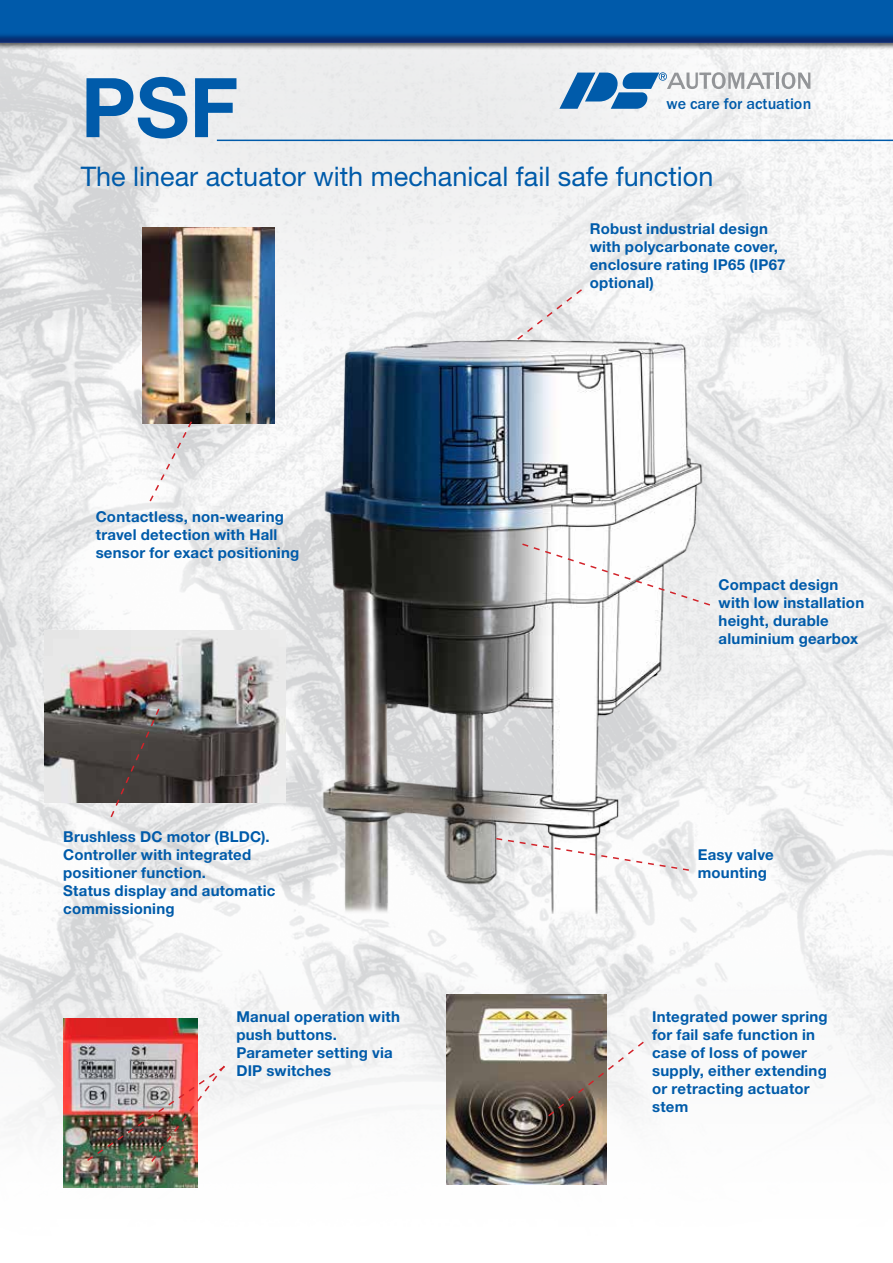
<style>
.page{position:relative;width:893px;height:1263px;background:#fff}
.page>*{position:absolute;margin:0;border:0;box-sizing:border-box;transform-origin:0 0}
.t1{font:700 82.5px "Helvetica Neue LT Pro";color:#005baa}
.t2{font:27px "Helvetica Neue LT Pro";color:#005baa}
.t3{font:500 16.05px "Franklin Gothic";color:#005baa}
.t4{font:700 15px/18px "Helvetica Neue LT Pro";letter-spacing:.015em;color:#005baa}
</style>
<div class="page">
<img style="left:0;top:50px;width:893px;height:1138px">
<div style="left:0;top:0;width:893px;height:50px;background:#000;opacity:.6"></div>
<img style="left:0;top:0;width:893px;height:43px">
<svg style="left:559px;top:72px;width:215px;height:37px"></svg>
<hr style="left:776px;top:73px;width:3px;height:16px;background:#939598">
<svg style="left:782px;top:72px;width:28px;height:17px"></svg>
<hr style="left:217px;top:140px;width:676px;height:1px;background:#005baa">
<img style="left:320px;top:273px;width:388px;height:641px">
<img style="left:45px;top:630px;width:240px;height:172px">
<svg style="left:109px;top:707px;width:52px;height:112px;background:#615b59"></svg>
<img style="left:142px;top:227px;width:132px;height:197px">
<svg style="left:495px;top:837px;width:195px;height:35px"></svg>
<svg style="left:521px;top:542px;width:191px;height:65px"></svg>
<svg style="left:148px;top:420px;width:45px;height:83px"></svg>
<svg style="left:516px;top:288px;width:68px;height:53px"></svg>
<img style="left:64px;top:1018px;width:134px;height:170px">
<img style="left:447px;top:995px;width:159px;height:190px">
<svg style="left:547px;top:1040px;width:98px;height:78px"></svg>
<img style="left:85px;top:1064px;width:142px;height:99px">
<h1 class="t1" style="left:81px;top:56px;width:159px">PSF</h1>
<h2 class="t2" style="left:81px;top:159px;width:634px">The linear actuator with mechanical fail safe function</h2>
<p class="t3" style="left:667px;top:93px;width:146px">we care for actuation</p>
<p class="t4" style="left:96px;top:507px;width:205px">Contactless, non-wearing travel detection with Hall sensor for exact positioning</p>
<p class="t4" style="left:63px;top:827px;width:214px">Brushless DC motor (BLDC).<br>Controller with integrated positioner function.<br>Status display and automatic commissioning</p>
<p class="t4" style="left:236px;top:1007px;width:165px">Manual operation with push buttons.<br>Parameter setting via<br>DIP switches</p>
<p class="t4" style="left:590px;top:219px;width:197px">Robust industrial design with polycarbonate cover, enclosure rating IP65 (IP67 optional)</p>
<p class="t4" style="left:719px;top:575px;width:147px">Compact design with low installation height, durable aluminium gearbox</p>
<p class="t4" style="left:698px;top:845px;width:77px">Easy valve mounting</p>
<p class="t4" style="left:652px;top:1007px;width:177px">Integrated power spring for fail safe function in case of loss of power supply, either extending or retracting actuator stem</p>
</div>
